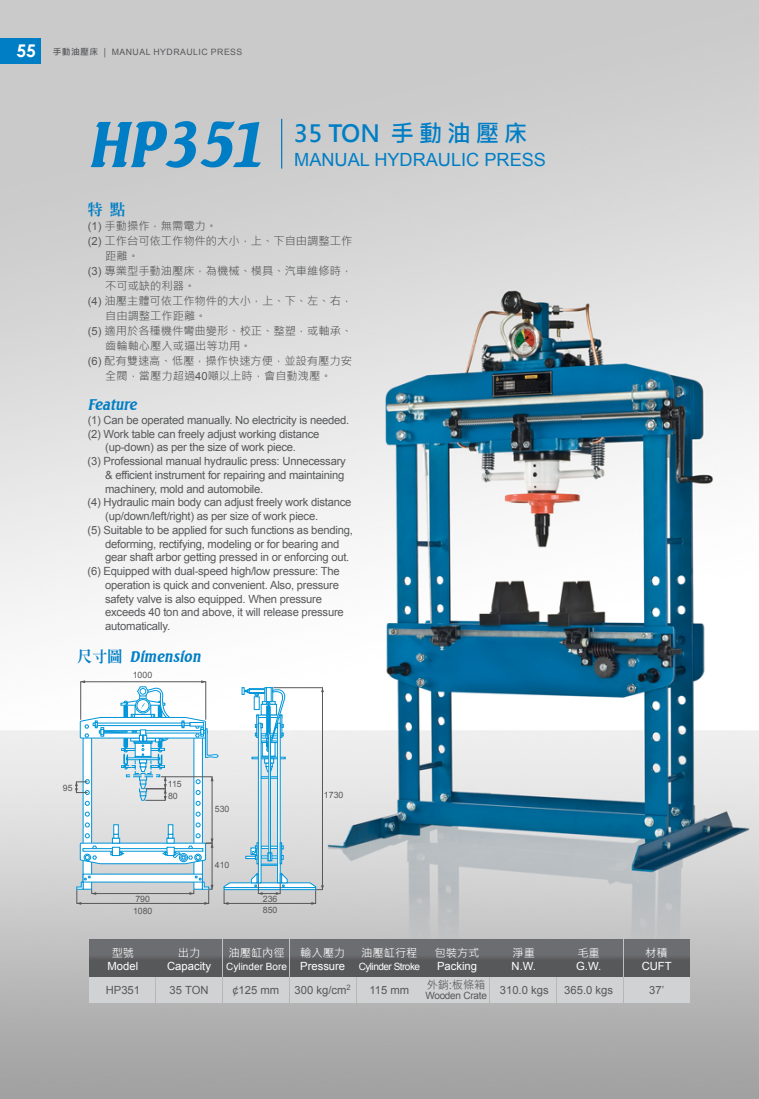
<style>
.page{position:relative;width:759px;height:1099px;background:#fff}
.page>*{position:absolute;margin:0;border:0;box-sizing:border-box;transform-origin:0 0}
.t1{font:italic 700 62.5px "Abel Becker";color:#007ec5}
.t2{font:700 23.62px "Microsoft Jheng Hei";letter-spacing:.2em;color:#007ec5}
.t3{font:18.12px "Arial";color:#007ec5}
.t4{font:700 17.5px "Century Gothic";color:#fff}
.t5{font:italic 700 15px "Abel Becker";color:#007ec5}
.t6{font:800 15px "Inn Ming";color:#007ec5}
.t7{font:11.25px "Arial";letter-spacing:-.02em;color:#57585a}
.t8{font:11.25px "Microsoft Jheng Hei";color:#57585a}
.t9{font:11.25px/12.5px "Arial";color:#fff}
.t10{font:11.25px "Microsoft Jheng Hei";color:#fff}
.t11{font:10px "Arial";letter-spacing:-.05em;color:#fff}
.t12{font:10px "Arial";color:#fff}
.t13{font:10px "Arial";letter-spacing:-.025em;color:#57585a}
.t14{font:8.75px/11.5px "Arial";color:#57585a}
.t15{font:8.75px "Arial";letter-spacing:.05em;color:#57585a}
.s1{font-family:"Microsoft Jheng Hei";font-weight:700}
.s2{font-family:"Microsoft Jheng Hei"}
.s3{font-family:"Arial"}
.s4{font-family:"Inn Ming";font-weight:800;font-style:normal}
</style>
<div class="page">
<img style="left:0;top:0;width:758px;height:1098px">
<div style="left:0;top:38px;width:40px;height:25px;background:#007ec5"></div>
<hr style="left:281px;top:119px;width:1px;height:49px;background:#007ec5">
<div style="left:89px;top:939px;width:66px;height:37px;background:#636366"></div>
<div style="left:156px;top:939px;width:66px;height:37px;background:#636366"></div>
<div style="left:223px;top:939px;width:66px;height:37px;background:#636366"></div>
<div style="left:290px;top:939px;width:65px;height:37px;background:#636366"></div>
<div style="left:357px;top:939px;width:65px;height:37px;background:#636366"></div>
<div style="left:89px;top:976px;width:66px;height:26px;background:#d1d2d4"></div>
<div style="left:156px;top:976px;width:66px;height:26px;background:#d1d2d4"></div>
<div style="left:223px;top:976px;width:66px;height:26px;background:#d1d2d4"></div>
<div style="left:290px;top:976px;width:65px;height:26px;background:#d1d2d4"></div>
<div style="left:357px;top:976px;width:65px;height:26px;background:#d1d2d4"></div>
<div style="left:423px;top:939px;width:66px;height:37px;background:#636366"></div>
<div style="left:490px;top:939px;width:66px;height:37px;background:#636366"></div>
<div style="left:557px;top:939px;width:65px;height:37px;background:#636366"></div>
<div style="left:624px;top:939px;width:65px;height:37px;background:#636366"></div>
<div style="left:423px;top:976px;width:66px;height:26px;background:#d1d2d4"></div>
<div style="left:490px;top:976px;width:66px;height:26px;background:#d1d2d4"></div>
<div style="left:557px;top:976px;width:65px;height:26px;background:#d1d2d4"></div>
<div style="left:624px;top:976px;width:65px;height:26px;background:#d1d2d4"></div>
<svg style="left:204px;top:901px;width:5px;height:3px"></svg>
<svg style="left:77px;top:901px;width:4px;height:3px"></svg>
<svg style="left:311px;top:901px;width:5px;height:3px"></svg>
<svg style="left:75px;top:680px;width:249px;height:215px"></svg>
<p class="t4" style="left:16px;top:37px;width:21px">55</p>
<p class="t15" style="left:53px;top:46px;width:191px"><span class="s1">手動油壓床</span> <span class="s2">|</span> MANUAL HYDRAULIC PRESS</p>
<p class="t1" style="left:87px;top:107px;width:178px">HP351</p>
<p class="t2" style="left:294px;top:118px;width:235px">35 TON 手動油壓床</p>
<p class="t3" style="left:294px;top:147px;width:253px">MANUAL HYDRAULIC PRESS</p>
<p class="t6" style="left:88px;top:202px;width:39px">特 點</p>
<p class="t8" style="left:88px;top:219px;width:131px"><span class="s3">(1)</span> 手動操作，無需電力。</p>
<p class="t8" style="left:88px;top:234px;width:266px"><span class="s3">(2)</span> 工作台可依工作物件的大小，上、下自由調整工作</p>
<p class="t8" style="left:105px;top:249px;width:35px">距離。</p>
<p class="t8" style="left:88px;top:264px;width:266px"><span class="s3">(3)</span> 專業型手動油壓床，為機械、模具、汽車維修時，</p>
<p class="t8" style="left:105px;top:279px;width:91px">不可或缺的利器。</p>
<p class="t8" style="left:88px;top:294px;width:266px"><span class="s3">(4)</span> 油壓主體可依工作物件的大小，上、下、左、右，</p>
<p class="t8" style="left:105px;top:309px;width:103px">自由調整工作距離。</p>
<p class="t8" style="left:88px;top:324px;width:266px"><span class="s3">(5)</span> 適用於各種機件彎曲變形、校正、整塑，或軸承、</p>
<p class="t8" style="left:105px;top:339px;width:148px">齒輪軸心壓入或逼出等功用。</p>
<p class="t8" style="left:88px;top:354px;width:266px"><span class="s3">(6)</span> 配有雙速高、低壓，操作快速方便，並設有壓力安</p>
<p class="t8" style="left:105px;top:369px;width:228px">全閥，當壓力超過<span class="s3">40</span>噸以上時，會自動洩壓。</p>
<p class="t5" style="left:88px;top:395px;width:51px">Feature</p>
<p class="t7" style="left:88px;top:412px;width:263px">(1) Can be operated manually. No electricity is needed.</p>
<p class="t7" style="left:88px;top:426px;width:233px">(2) Work table can freely adjust working distance</p>
<p class="t7" style="left:105px;top:440px;width:192px">(up-down) as per the size of work piece.</p>
<p class="t7" style="left:88px;top:454px;width:259px">(3) Professional manual hydraulic press: Unnecessary</p>
<p class="t7" style="left:105px;top:467px;width:241px">&amp; efficient instrument for repairing and maintaining</p>
<p class="t7" style="left:105px;top:481px;width:160px">machinery, mold and automobile.</p>
<p class="t7" style="left:88px;top:495px;width:265px">(4) Hydraulic main body can adjust freely work distance</p>
<p class="t7" style="left:105px;top:509px;width:214px">(up/down/left/right) as per size of work piece.</p>
<p class="t7" style="left:88px;top:522px;width:267px">(5) Suitable to be applied for such functions as bending,</p>
<p class="t7" style="left:105px;top:536px;width:236px">deforming, rectifying, modeling or for bearing and</p>
<p class="t7" style="left:105px;top:550px;width:246px">gear shaft arbor getting pressed in or enforcing out.</p>
<p class="t7" style="left:88px;top:564px;width:253px">(6) Equipped with dual-speed high/low pressure: The</p>
<p class="t7" style="left:105px;top:577px;width:235px">operation is quick and convenient. Also, pressure</p>
<p class="t7" style="left:105px;top:591px;width:218px">safety valve is also equipped. When pressure</p>
<p class="t7" style="left:105px;top:605px;width:240px">exceeds 40 ton and above, it will release pressure</p>
<p class="t7" style="left:105px;top:619px;width:67px">automatically.</p>
<p class="t5" style="left:77px;top:647px;width:125px"><span class="s4">尺寸圖</span> Dimension</p>
<p class="t14" style="left:133px;top:669px;width:21px">1000</p>
<p class="t14" style="left:63px;top:782px;width:11px">95</p>
<p class="t14" style="left:168px;top:778px;width:15px">115<br>80</p>
<p class="t14" style="left:135px;top:892px;width:16px">790</p>
<p class="t14" style="left:133px;top:904px;width:21px">1080</p>
<p class="t14" style="left:215px;top:802px;width:16px">530</p>
<p class="t14" style="left:215px;top:859px;width:16px">410</p>
<p class="t14" style="left:263px;top:892px;width:16px">236<br>850</p>
<p class="t14" style="left:324px;top:789px;width:21px">1730</p>
<p class="t9" style="left:107px;top:947px;width:32px;text-align:center"><span class="s2">型號<br></span>Model</p>
<p class="t9" style="left:167px;top:947px;width:45px;text-align:center"><span class="s2">出力<br></span>Capacity</p>
<p class="t10" style="left:228px;top:945px;width:58px">油壓缸內徑</p>
<p class="t9" style="left:300px;top:947px;width:47px"><span class="s2">輸入壓力<br></span>Pressure</p>
<p class="t10" style="left:361px;top:945px;width:58px">油壓缸行程</p>
<p class="t9" style="left:434px;top:947px;width:46px"><span class="s2">包裝方式<br></span>Packing</p>
<p class="t9" style="left:511px;top:947px;width:26px"><span class="s2">淨重<br></span>N.W.</p>
<p class="t9" style="left:576px;top:947px;width:27px"><span class="s2">毛重<br></span>G.W.</p>
<p class="t9" style="left:641px;top:947px;width:31px;text-align:center"><span class="s2">材積<br></span>CUFT</p>
<p class="t8" style="left:426px;top:977px;width:60px">外銷:板條箱</p>
<p class="t7" style="left:499px;top:982px;width:50px">310.0 kgs</p>
<p class="t7" style="left:564px;top:982px;width:50px">365.0 kgs</p>
<p class="t7" style="left:649px;top:982px;width:17px">37’</p>
<p class="t12" style="left:226px;top:959px;width:62px">Cylinder Bore</p>
<p class="t11" style="left:358px;top:959px;width:63px">Cylinder Stroke</p>
<p class="t7" style="left:106px;top:982px;width:36px">HP351</p>
<p class="t7" style="left:169px;top:982px;width:40px">35 TON</p>
<p class="t7" style="left:232px;top:982px;width:48px">¢125 mm</p>
<p class="t7" style="left:294px;top:982px;width:58px">300 kg/cm<sup>2</sup></p>
<p class="t7" style="left:369px;top:982px;width:41px">115 mm</p>
<p class="t13" style="left:425px;top:989px;width:63px">Wooden Crate</p>
</div>
